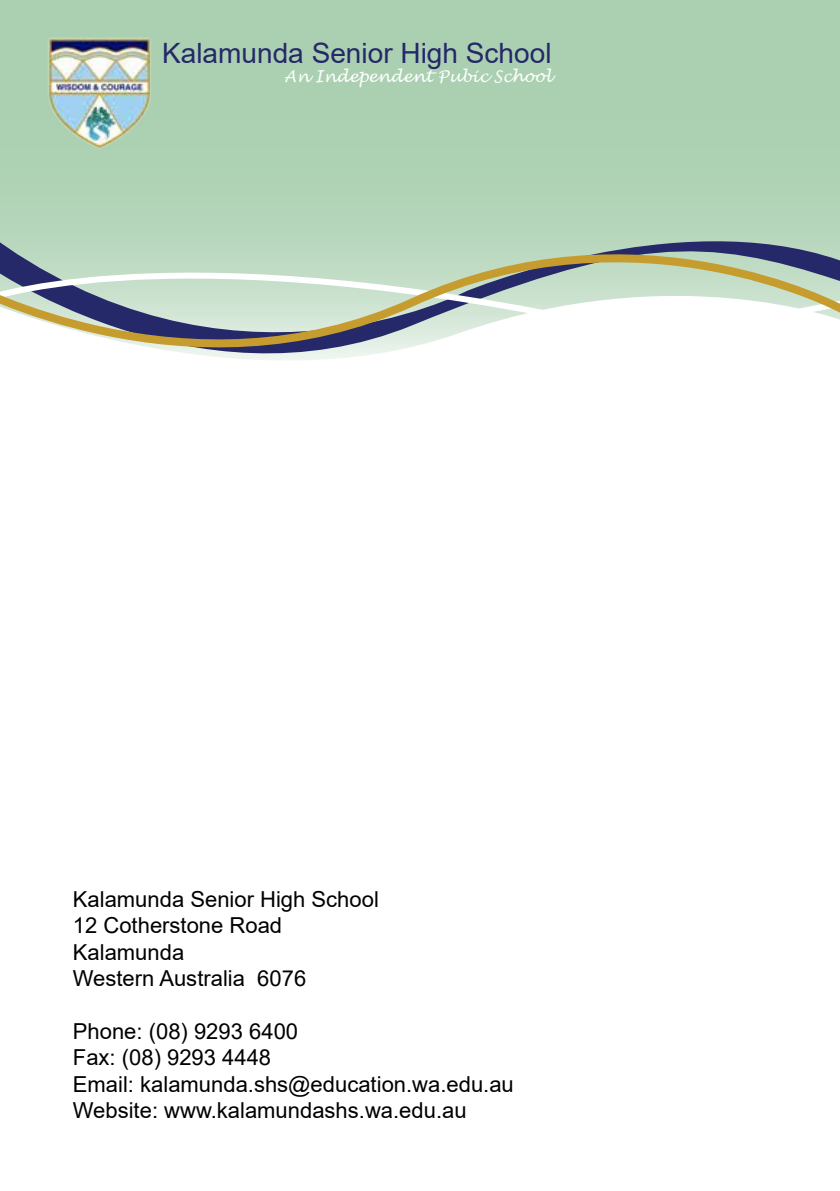
<style>
.page{position:relative;width:840px;height:1191px;background:#fff}
.page>*{position:absolute;margin:0;border:0;box-sizing:border-box;transform-origin:0 0}
.t1{font:28px "Arial";color:#252869}
.t2{font:22px/26.4px "Arial";color:#000}
.t3{font:italic 16px "Lucida Handwriting";color:#fff}
</style>
<div class="page">
<div style="left:0;top:0;width:839px;height:44px;background:#abd0b1"></div>
<div style="left:0;top:44px;width:839px;height:145px;background:#abd0b1"></div>
<svg style="left:0;top:189px;width:839px;height:171px"></svg>
<img style="left:37px;top:26px;width:121px;height:125px">
<p class="t1" style="left:162px;top:34px;width:391px">Kalamunda Senior High School</p>
<p class="t3" style="left:284px;top:67px;width:269px">An Independent Pubic School</p>
<p class="t2" style="left:73px;top:886px;width:307px">Kalamunda Senior High School<br>12 Cotherstone Road<br>Kalamunda<br>Western Australia 6076</p>
<p class="t2" style="left:73px;top:1018px;width:442px">Phone: (08) 9293 6400<br>Fax: (08) 9293 4448<br>Email: kalamunda.shs@education.wa.edu.au<br>Website: www.kalamundashs.wa.edu.au</p>
</div>
